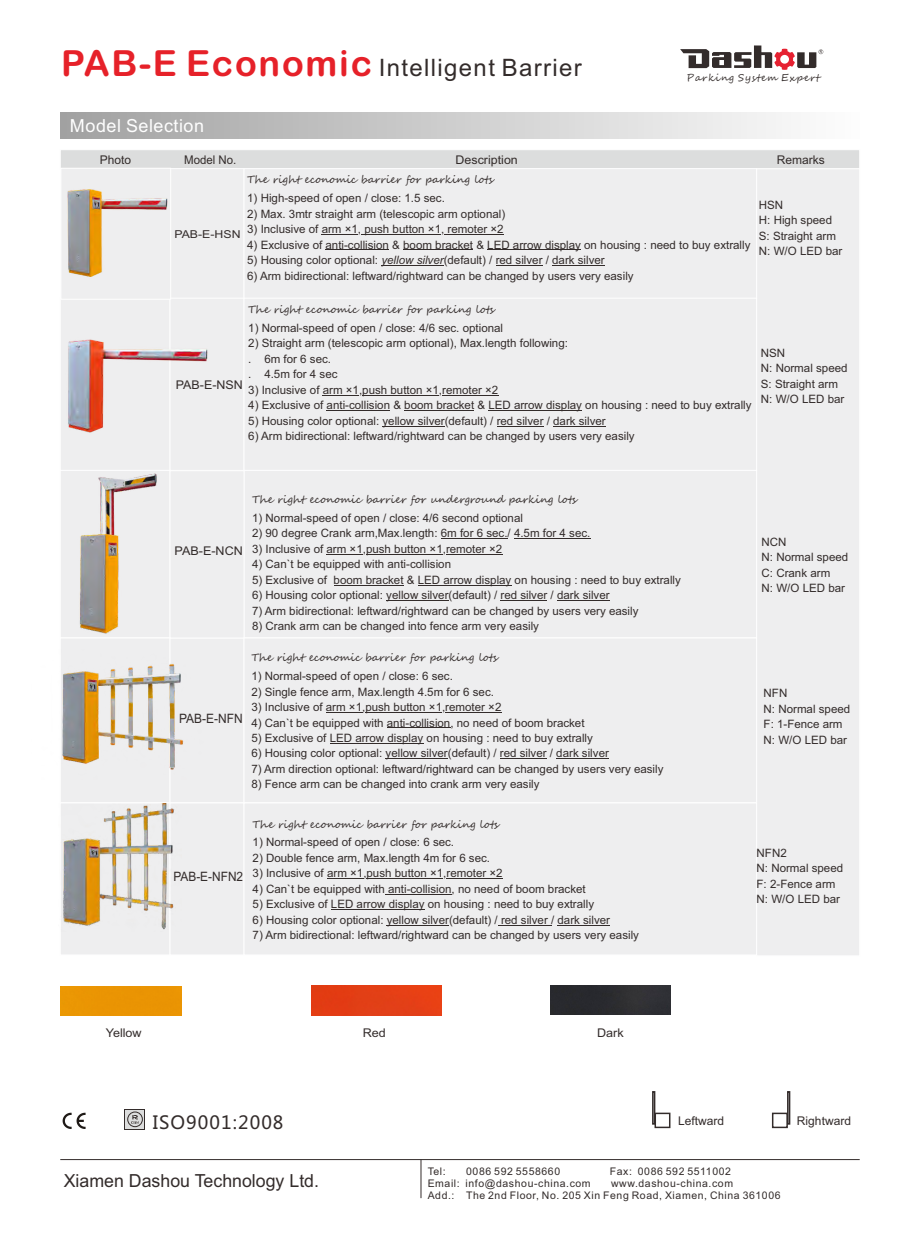
<style>
.page{position:relative;width:920px;height:1239px;background:#fff}
.page>*{position:absolute;margin:0;border:0;box-sizing:border-box;transform-origin:0 0}
.t1{font:24px "Arial";letter-spacing:.055em;color:#332c2b}
.t2{font:18px "Arial";color:#332c2b}
.t3{font:18px "Arial";letter-spacing:.03em;color:#fefefe}
.t4{font:18px "Microsoft Ya Hei";letter-spacing:.06em;color:#332c2b}
.t5{font:12.9px "Arial";color:#332c2b;scale:.92 1}
.t6{font:12.9px "Arial";color:#332c2b;scale:.93 1}
.t7{font:12px "Arial";color:#332c2b}
.t8{font:12px "Arial";color:#332c2b;scale:1.05 1}
.t9{font:12px "Arial";color:#332c2b;scale:1.04 1}
.t10{font:12px "Arial";color:#332c2b;scale:.95 1}
.t11{font:11.55px/15.5px "Arial";color:#332c2b}
.t12{font:10.8px "Arial";color:#332c2b;scale:1.13 1}
.t13{font:10.5px "Segoe Script";color:#332c2b}
.t14{font:10.5px/11.7px "Arial";letter-spacing:.055em;color:#332c2b}
.t15{font:9.9px "Segoe Script";letter-spacing:.08em;color:#332c2b}
.s1{font-family:"Arial Rounded MT Bold";font-size:36px;color:#e62129}
.s2{font-style:italic}
</style>
<div class="page">
<div style="left:60px;top:113px;width:800px;height:25px;background:linear-gradient(to right,#a1a1a1,#fdfdfd)"></div>
<div style="left:654px;top:1112px;width:16px;height:16px;border:2px solid #332c2b"></div>
<div style="left:652px;top:1091px;width:3px;height:34px;border:2px solid #332c2b"></div>
<div style="left:772px;top:1112px;width:16px;height:16px;border:2px solid #332c2b"></div>
<div style="left:787px;top:1091px;width:3px;height:34px;border:2px solid #332c2b"></div>
<hr style="left:60px;top:1159px;width:800px;height:1px;background:#332c2b">
<hr style="left:421px;top:1159px;width:1px;height:39px;background:#332c2b">
<svg style="left:63px;top:1113px;width:23px;height:16px"></svg>
<svg style="left:125px;top:1109px;width:20px;height:20px"></svg>
<div style="left:126px;top:1110px;width:18px;height:18px;background:#dcdddd"></div>
<svg style="left:127px;top:1111px;width:16px;height:16px"></svg>
<svg style="left:128px;top:1112px;width:14px;height:14px"></svg>
<svg style="left:131px;top:1114px;width:9px;height:10px"></svg>
<svg style="left:680px;top:45px;width:143px;height:25px"></svg>
<div style="left:61px;top:150px;width:798px;height:805px;background:#eeeeef"></div>
<img style="left:61px;top:171px;width:149px;height:123px">
<img style="left:61px;top:313px;width:196px;height:154px">
<img style="left:61px;top:649px;width:159px;height:130px">
<img style="left:61px;top:804px;width:120px;height:128px">
<img style="left:61px;top:446px;width:125px;height:212px">
<div style="left:61px;top:987px;width:120px;height:29px;background:#ea9403"></div>
<div style="left:312px;top:986px;width:130px;height:29px;background:#e33f15"></div>
<img style="left:550px;top:986px;width:121px;height:28px">
<h1 class="t1" style="left:61px;top:59px;width:522px"><span class="s1">PAB-E Economic</span> Intelligent Barrier</h1>
<p class="t15" style="left:687px;top:73px;width:135px">Parking System Expert</p>
<h2 class="t3" style="left:70px;top:119px;width:136px">Model Selection</h2>
<p class="t10" style="left:184px;top:155px;width:56px">Model No.</p>
<p class="t7" style="left:777px;top:155px;width:49px">Remarks</p>
<p class="t7" style="left:100px;top:155px;width:33px">Photo</p>
<p class="t9" style="left:456px;top:155px;width:61px">Description</p>
<p class="t13" style="left:247px;top:175px;width:248px">The right economic barrier for parking lots</p>
<p class="t11" style="left:247px;top:191px;width:199px">1) High-speed of open / close: 1.5 sec.</p>
<p class="t11" style="left:247px;top:207px;width:260px">2) Max. 3mtr straight arm (telescopic arm optional)</p>
<p class="t11" style="left:247px;top:222px;width:258px">3) Inclusive of arm ×1, push button ×1, remoter ×2</p>
<p class="t11" style="left:247px;top:238px;width:505px">4) Exclusive of anti-collision &amp; boom bracket &amp; LED arrow display on housing : need to buy extrally</p>
<p class="t11" style="left:247px;top:253px;width:359px">5) Housing color optional: <span class="s2">yellow silver</span>(default) / red silver / dark silver</p>
<p class="t11" style="left:247px;top:269px;width:388px">6) Arm bidirectional: leftward/rightward can be changed by users very easily</p>
<p class="t12" style="left:174px;top:230px;width:60px">PAB-E-HSN</p>
<p class="t11" style="left:759px;top:198px;width:85px">HSN<br>H: High speed<br>S: Straight arm<br>N: W/O LED bar</p>
<p class="t13" style="left:248px;top:305px;width:248px">The right economic barrier for parking lots</p>
<p class="t11" style="left:248px;top:321px;width:256px">1) Normal-speed of open / close: 4/6 sec. optional</p>
<p class="t11" style="left:248px;top:337px;width:321px">2) Straight arm (telescopic arm optional), Max.length following: . 6m for 6 sec.<br>. 4.5m for 4 sec</p>
<p class="t11" style="left:248px;top:383px;width:252px">3) Inclusive of arm ×1,push button ×1,remoter ×2</p>
<p class="t11" style="left:248px;top:399px;width:505px">4) Exclusive of anti-collision &amp; boom bracket &amp; LED arrow display on housing : need to buy extrally</p>
<p class="t11" style="left:248px;top:414px;width:359px">5) Housing color optional: yellow silver(default) / red silver / dark silver</p>
<p class="t11" style="left:248px;top:430px;width:388px">6) Arm bidirectional: leftward/rightward can be changed by users very easily</p>
<p class="t9" style="left:176px;top:380px;width:66px">PAB-E-NSN</p>
<p class="t11" style="left:761px;top:346px;width:88px">NSN<br>N: Normal speed<br>S: Straight arm<br>N: W/O LED bar</p>
<p class="t8" style="left:175px;top:546px;width:67px">PAB-E-NCN</p>
<p class="t13" style="left:252px;top:495px;width:326px">The right economic barrier for underground parking lots</p>
<p class="t11" style="left:252px;top:511px;width:272px">1) Normal-speed of open / close: 4/6 second optional</p>
<p class="t11" style="left:252px;top:527px;width:340px">2) 90 degree Crank arm,Max.length: 6m for 6 sec./ 4.5m for 4 sec.</p>
<p class="t11" style="left:252px;top:542px;width:252px">3) Inclusive of arm ×1,push button ×1,remoter ×2</p>
<p class="t11" style="left:252px;top:558px;width:200px">4) Can`t be equipped with anti-collision</p>
<p class="t11" style="left:252px;top:573px;width:430px">5) Exclusive of boom bracket &amp; LED arrow display on housing : need to buy extrally</p>
<p class="t11" style="left:252px;top:589px;width:359px">6) Housing color optional: yellow silver(default) / red silver / dark silver</p>
<p class="t11" style="left:252px;top:604px;width:388px">7) Arm bidirectional: leftward/rightward can be changed by users very easily</p>
<p class="t11" style="left:252px;top:619px;width:288px">8) Crank arm can be changed into fence arm very easily</p>
<p class="t11" style="left:762px;top:535px;width:88px">NCN<br>N: Normal speed<br>C: Crank arm<br>N: W/O LED bar</p>
<p class="t6" style="left:179px;top:713px;width:70px">PAB-E-NFN</p>
<p class="t5" style="left:173px;top:871px;width:77px">PAB-E-NFN2</p>
<p class="t13" style="left:251px;top:653px;width:248px">The right economic barrier for parking lots</p>
<p class="t11" style="left:251px;top:669px;width:203px">1) Normal-speed of open / close: 6 sec.</p>
<p class="t11" style="left:251px;top:685px;width:244px">2) Single fence arm, Max.length 4.5m for 6 sec.</p>
<p class="t11" style="left:251px;top:700px;width:252px">3) Inclusive of arm ×1,push button ×1,remoter ×2</p>
<p class="t11" style="left:251px;top:716px;width:335px">4) Can`t be equipped with anti-collision, no need of boom bracket</p>
<p class="t11" style="left:251px;top:731px;width:343px">5) Exclusive of LED arrow display on housing : need to buy extrally</p>
<p class="t11" style="left:251px;top:747px;width:359px">6) Housing color optional: yellow silver(default) / red silver / dark silver</p>
<p class="t11" style="left:251px;top:762px;width:414px">7) Arm direction optional: leftward/rightward can be changed by users very easily</p>
<p class="t11" style="left:251px;top:778px;width:290px">8) Fence arm can be changed into crank arm very easily</p>
<p class="t13" style="left:253px;top:820px;width:248px">The right economic barrier for parking lots</p>
<p class="t11" style="left:253px;top:836px;width:203px">1) Normal-speed of open / close: 6 sec.</p>
<p class="t11" style="left:253px;top:851px;width:239px">2) Double fence arm, Max.length 4m for 6 sec.</p>
<p class="t11" style="left:253px;top:867px;width:252px">3) Inclusive of arm ×1,push button ×1,remoter ×2</p>
<p class="t11" style="left:253px;top:882px;width:335px">4) Can`t be equipped with anti-collision, no need of boom bracket</p>
<p class="t11" style="left:253px;top:898px;width:343px">5) Exclusive of LED arrow display on housing : need to buy extrally</p>
<p class="t11" style="left:253px;top:913px;width:359px">6) Housing color optional: yellow silver(default) / red silver / dark silver</p>
<p class="t11" style="left:253px;top:928px;width:388px">7) Arm bidirectional: leftward/rightward can be changed by users very easily</p>
<p class="t11" style="left:764px;top:687px;width:88px">NFN<br>N: Normal speed<br>F: 1-Fence arm<br>N: W/O LED bar</p>
<p class="t11" style="left:757px;top:846px;width:88px">NFN2<br>N: Normal speed<br>F: 2-Fence arm<br>N: W/O LED bar</p>
<p class="t8" style="left:106px;top:1028px;width:36px">Yellow</p>
<p class="t8" style="left:363px;top:1028px;width:24px">Red</p>
<p class="t8" style="left:597px;top:1028px;width:27px">Dark</p>
<h2 class="t4" style="left:153px;top:1114px;width:132px">ISO9001:2008</h2>
<p class="t7" style="left:678px;top:1116px;width:48px">Leftward</p>
<p class="t7" style="left:797px;top:1116px;width:56px">Rightward</p>
<h2 class="t2" style="left:64px;top:1174px;width:257px">Xiamen Dashou Technology Ltd.</h2>
<p class="t14" style="left:428px;top:1167px;width:20px">Tel:</p>
<p class="t14" style="left:466px;top:1167px;width:95px">0086 592 5558660</p>
<p class="t14" style="left:610px;top:1167px;width:123px">Fax: 0086 592 5511002</p>
<p class="t14" style="left:428px;top:1178px;width:164px">Email: info@dashou-china.com</p>
<p class="t14" style="left:428px;top:1178px;width:354px;text-indent:183px">www.dashou-china.com<br>Add.: The 2nd Floor, No. 205 Xin Feng Road, Xiamen, China 361006</p>
</div>
